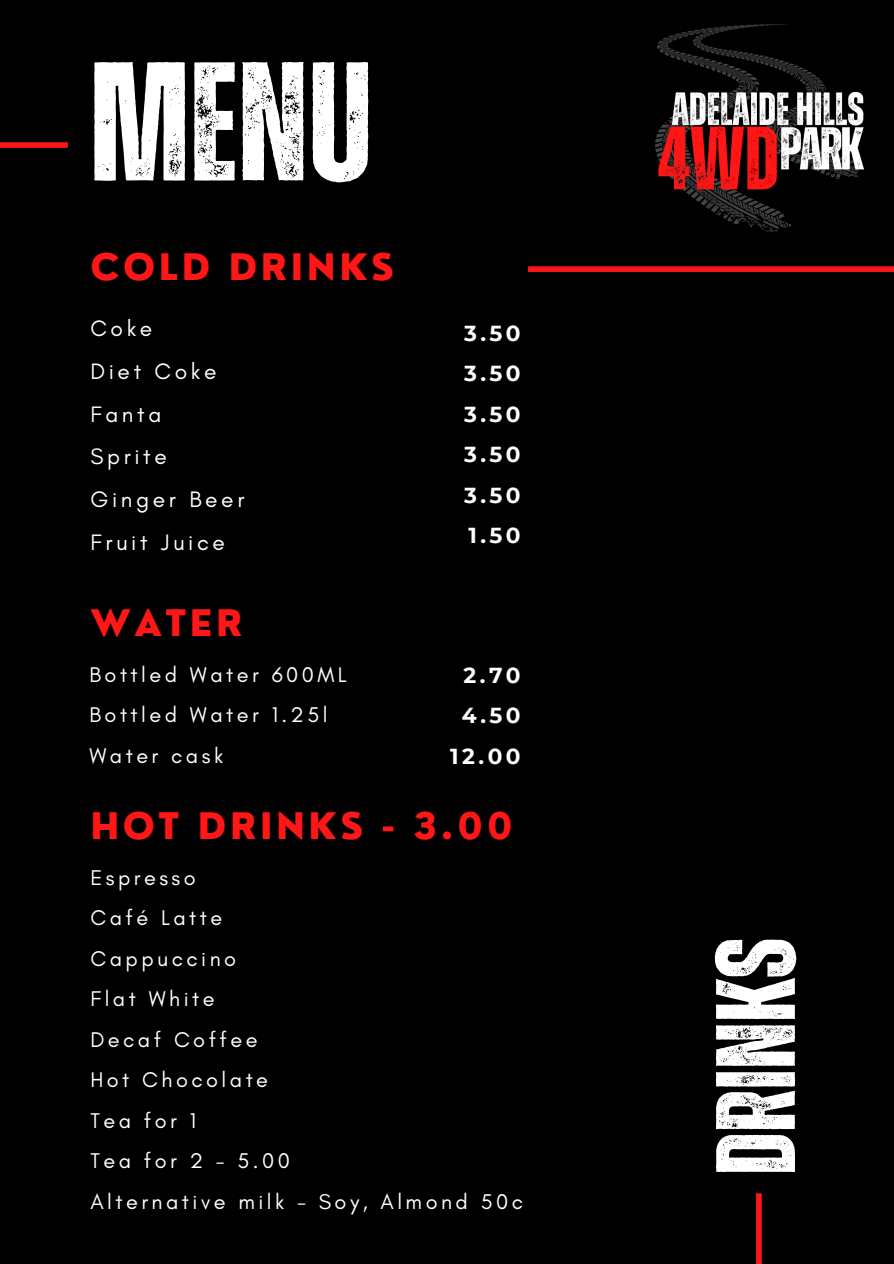
<style>
.page{position:relative;width:894px;height:1264px;background:#fff}
.page>*{position:absolute;margin:0;border:0;box-sizing:border-box;transform-origin:0 0}
.t1{font:700 168.9px "Zuume Rough";color:#fff}
.t2{font:700 112.65px "Zuume Rough";color:#fff}
.t3{font:800 35.7px "Nourd";letter-spacing:.1em;color:#ff1616}
.t4{font:22.8px/42.8px "Glacial Indifference";letter-spacing:.16em;color:#fff}
.t5{font:21.75px/40.5px "Glacial Indifference";letter-spacing:.16em;color:#fff}
.t6{font:700 21.75px/40.5px "Montserrat";letter-spacing:.16em;color:#fff;text-align:justify}
</style>
<div class="page">
<div style="left:0;top:0;width:893px;height:1263px;background:#000"></div>
<div style="left:528px;top:266px;width:365px;height:6px;background:#ff1616"></div>
<div style="left:0;top:142px;width:68px;height:6px;background:#ff1616"></div>
<svg style="left:756px;top:1193px;width:5px;height:70px"></svg>
<img style="left:655px;top:24px;width:209px;height:208px">
<h1 class="t1" style="left:89px;top:45px;width:284px">MENU</h1>
<h3 class="t3" style="left:90px;top:244px;width:305px">COLD DRINKS</h3>
<p class="t4" style="left:90px;top:307px;width:155px">Coke<br>Diet Coke<br>Fanta<br>Sprite<br>Ginger Beer<br>Fruit Juice</p>
<p class="t6" style="left:464px;top:312px;width:58px">3.50<br>3.50<br>3.50<br>3.50<br>3.50<br>1.50</p>
<h3 class="t3" style="left:90px;top:600px;width:154px">WATER</h3>
<p class="t5" style="left:89px;top:653px;width:259px">Bottled Water 600ML<br>Bottled Water 1.25l<br>Water cask</p>
<p class="t6" style="left:450px;top:654px;width:72px;text-align:right">2.70<br>4.50<br>12.00</p>
<h3 class="t3" style="left:90px;top:803px;width:424px">HOT DRINKS - 3.00</h3>
<p class="t5" style="left:90px;top:856px;width:434px">Espresso<br>Café Latte<br>Cappuccino<br>Flat White<br>Decaf Coffee<br>Hot Chocolate<br>Tea for 1<br>Tea for 2 - 5.00<br>Alternative milk - Soy, Almond 50c</p>
<h2 class="t2" style="left:704px;top:1175px;width:239px;rotate:-90deg">DRINKS</h2>
</div>
